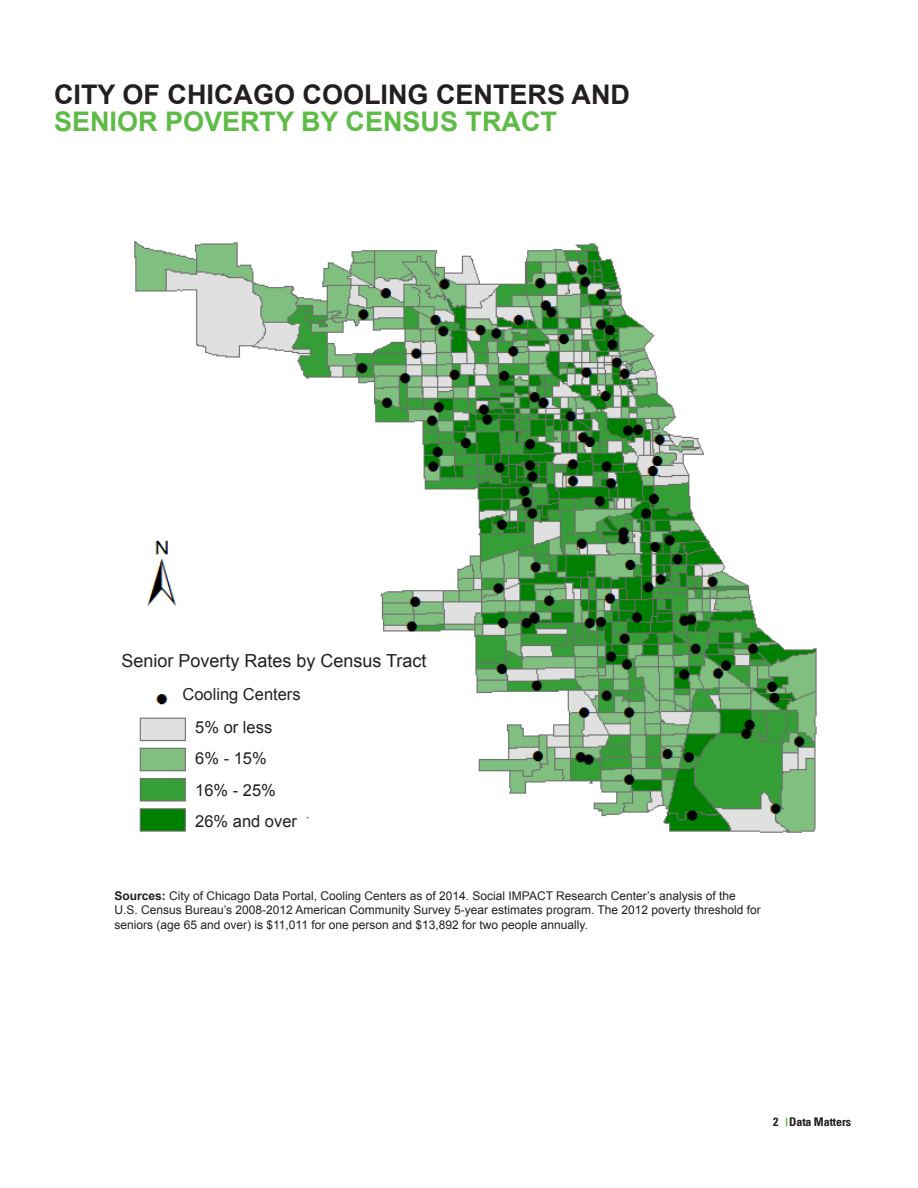
<style>
.page{position:relative;width:918px;height:1188px;background:#fff}
.page>*{position:absolute;margin:0;border:0;box-sizing:border-box;transform-origin:0 0}
.t1{font:700 27px/27px "Arial";color:#231f20}
.t2{font:18px "Arial";color:#231f20}
.t3{font:16.5px "Arial";color:#231f20}
.t4{font:12px/14.4px "Arial";color:#231f20}
.t5{font:700 condensed 12px "Univers";letter-spacing:-.01em;color:#231f20}
.s1{color:#5dbb46}
.s2{font-weight:700}
</style>
<div class="page">
<img style="left:134px;top:241px;width:683px;height:592px">
<div style="left:186px;top:719px;width:121px;height:118px;background:#fff"></div>
<div style="left:122px;top:653px;width:343px;height:23px;background:#fff"></div>
<div style="left:182px;top:688px;width:277px;height:21px;background:#fff"></div>
<p class="t1" style="left:54px;top:82px;width:578px">CITY OF CHICAGO COOLING CENTERS AND<br><span class="s1">SENIOR POVERTY BY CENSUS TRACT</span></p>
<p class="t2" style="left:122px;top:648px;width:307px">Senior Poverty Rates by Census Tract</p>
<p class="t3" style="left:182px;top:683px;width:120px">Cooling Centers</p>
<p class="t3" style="left:195px;top:716px;width:79px">5% or less</p>
<p class="t3" style="left:195px;top:748px;width:73px">6% - 15%</p>
<p class="t3" style="left:195px;top:779px;width:82px">16% - 25%</p>
<p class="t3" style="left:195px;top:811px;width:103px">26% and over</p>
<p class="t4" style="left:114px;top:888px;width:648px"><span class="s2">Sources:</span> City of Chicago Data Portal, Cooling Centers as of 2014. Social IMPACT Research Center’s analysis of the<br>U.S. Census Bureau’s 2008-2012 American Community Survey 5-year estimates program. The 2012 poverty threshold for seniors (age 65 and over) is $11,011 for one person and $13,892 for two people annually.</p>
<p class="t5" style="left:773px;top:1115px;width:79px">2 Data Matters</p>
</div>
